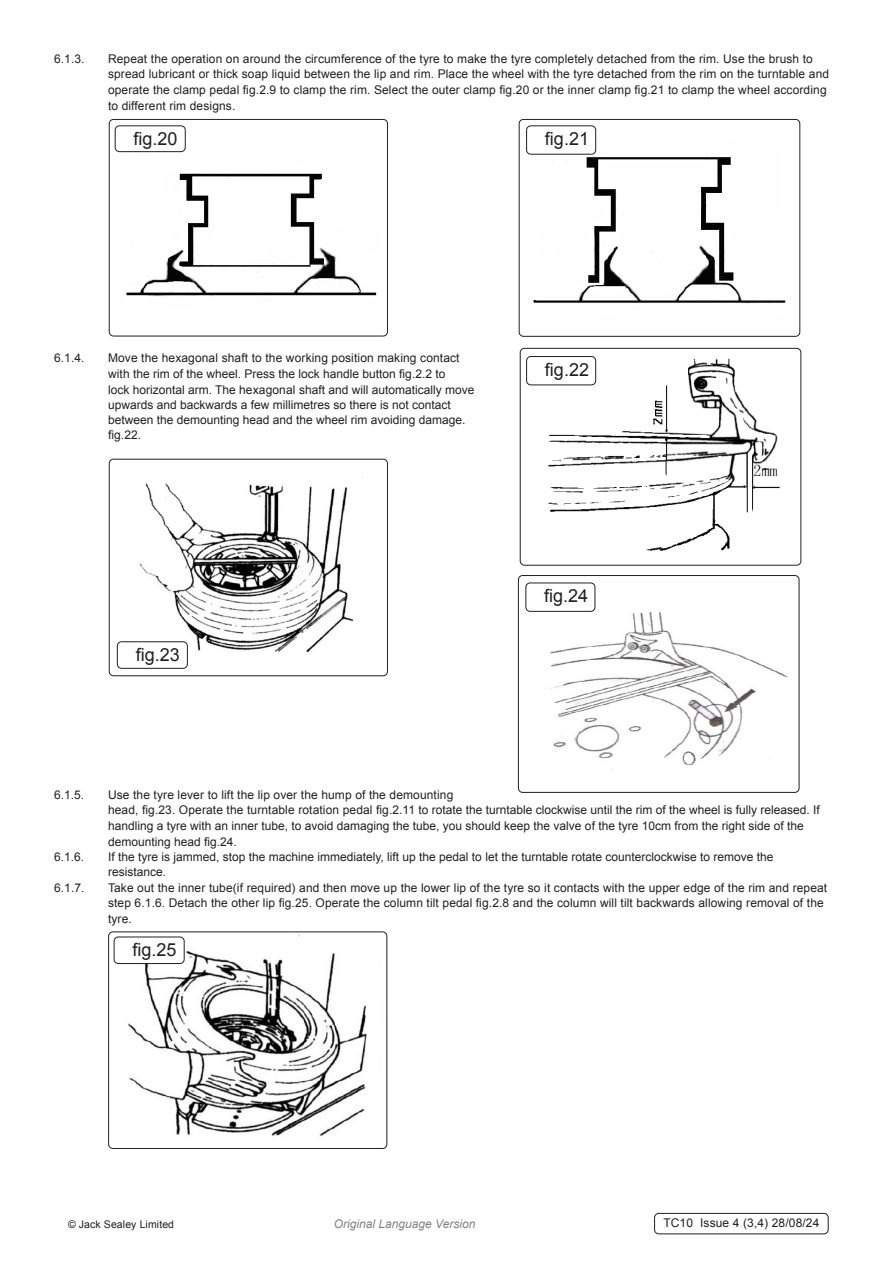
<style>
.page{position:relative;width:893px;height:1263px;background:#fff}
.page>*{position:absolute;margin:0;border:0;box-sizing:border-box;transform-origin:0 0}
.t1{font:18px "Arial";color:#231f20}
.Body{font:12px/15.8px "Arial";letter-spacing:.01em;color:#231f20}
.t2{font:italic 12px "Arial";color:#808285}
.Body__Footer{font:12px "Arial";letter-spacing:.01em;color:#231f20}
.Body__Justified__7pt{font:10.5px "Arial";letter-spacing:.01em;color:#231f20}
</style>
<div class="page">
<img style="left:114px;top:139px;width:263px;height:157px">
<div style="left:109px;top:119px;width:279px;height:217px;border:1px solid #231f20;border-radius:4px"></div>
<img style="left:140px;top:477px;width:223px;height:176px">
<div style="left:109px;top:459px;width:279px;height:217px;border:1px solid #231f20;border-radius:4px"></div>
<img style="left:110px;top:933px;width:277px;height:215px">
<div style="left:108px;top:931px;width:279px;height:218px;border:1px solid #231f20;border-radius:4px"></div>
<img style="left:528px;top:134px;width:258px;height:170px">
<div style="left:519px;top:119px;width:281px;height:218px;border:1px solid #231f20;border-radius:4px"></div>
<img style="left:527px;top:589px;width:261px;height:177px">
<div style="left:518px;top:575px;width:281px;height:218px;border:1px solid #231f20;border-radius:4px"></div>
<img style="left:537px;top:357px;width:243px;height:194px">
<div style="left:520px;top:348px;width:281px;height:218px;border:1px solid #231f20;border-radius:4px"></div>
<div style="left:115px;top:125px;width:71px;height:27px;border:1px solid #231f20;border-radius:4px"></div>
<div style="left:117px;top:641px;width:71px;height:28px;border:1px solid #231f20;border-radius:4px"></div>
<div style="left:114px;top:937px;width:70px;height:26px;background:#fff;border-radius:4px"></div>
<div style="left:114px;top:936px;width:71px;height:28px;border:1px solid #231f20;border-radius:4px"></div>
<div style="left:526px;top:125px;width:70px;height:30px;border:1px solid #231f20;border-radius:4px"></div>
<div style="left:525px;top:583px;width:70px;height:29px;border:1px solid #231f20;border-radius:4px"></div>
<div style="left:526px;top:356px;width:70px;height:29px;border:1px solid #231f20;border-radius:4px"></div>
<div style="left:654px;top:1213px;width:174px;height:21px;border:1px solid #231f20;border-radius:4px"></div>
<p class="Body" style="left:54px;top:51px;width:32px">6.1.3.</p>
<p class="Body" style="left:108px;top:51px;width:723px">Repeat the operation on around the circumference of the tyre to make the tyre completely detached from the rim. Use the brush to spread lubricant or thick soap liquid between the lip and rim. Place the wheel with the tyre detached from the rim on the turntable and operate the clamp pedal fig.2.9 to clamp the rim. Select the outer clamp fig.20 or the inner clamp fig.21 to clamp the wheel according to different rim designs.</p>
<p class="t1" style="left:134px;top:127px;width:46px">fig.20</p>
<p class="t1" style="left:545px;top:127px;width:46px">fig.21</p>
<p class="Body" style="left:54px;top:350px;width:32px">6.1.4.</p>
<p class="Body" style="left:108px;top:350px;width:353px">Move the hexagonal shaft to the working position making contact</p>
<p class="Body" style="left:108px;top:366px;width:339px">with the rim of the wheel. Press the lock handle button fig.2.2 to</p>
<p class="Body" style="left:108px;top:382px;width:368px">lock horizontal arm. The hexagonal shaft and will automatically move</p>
<p class="Body" style="left:108px;top:397px;width:344px">upwards and backwards a few millimetres so there is not contact</p>
<p class="Body" style="left:108px;top:412px;width:359px">between the demounting head and the wheel rim avoiding damage.</p>
<p class="Body" style="left:108px;top:427px;width:35px">fig.22.</p>
<p class="t1" style="left:136px;top:643px;width:46px">fig.23</p>
<p class="t1" style="left:545px;top:358px;width:46px">fig.22</p>
<p class="t1" style="left:544px;top:584px;width:46px">fig.24</p>
<p class="Body" style="left:54px;top:787px;width:32px">6.1.5.</p>
<p class="Body" style="left:108px;top:787px;width:347px">Use the tyre lever to lift the lip over the hump of the demounting</p>
<p class="Body" style="left:108px;top:802px;width:713px">head, fig.23. Operate the turntable rotation pedal fig.2.11 to rotate the turntable clockwise until the rim of the wheel is fully released. If handling a tyre with an inner tube, to avoid damaging the tube, you should keep the valve of the tyre 10cm from the right side of the demounting head fig.24.</p>
<p class="Body" style="left:54px;top:849px;width:32px">6.1.6.</p>
<p class="Body" style="left:108px;top:849px;width:667px;line-height:15px">If the tyre is jammed, stop the machine immediately, lift up the pedal to let the turntable rotate counterclockwise to remove the resistance.</p>
<p class="Body" style="left:54px;top:880px;width:32px">6.1.7.</p>
<p class="Body" style="left:108px;top:880px;width:721px">Take out the inner tube(if required) and then move up the lower lip of the tyre so it contacts with the upper edge of the rim and repeat step 6.1.6. Detach the other lip fig.25. Operate the column tilt pedal fig.2.8 and the column will tilt backwards allowing removal of the tyre.</p>
<p class="t1" style="left:133px;top:938px;width:46px">fig.25</p>
<p class="Body__Justified__7pt" style="left:68px;top:1217px;width:108px">© Jack Sealey Limited</p>
<p class="t2" style="left:334px;top:1216px;width:143px">Original Language Version</p>
<p class="Body__Footer" style="left:663px;top:1215px;width:157px">TC10 Issue 4 (3,4) 28/08/24</p>
</div>
